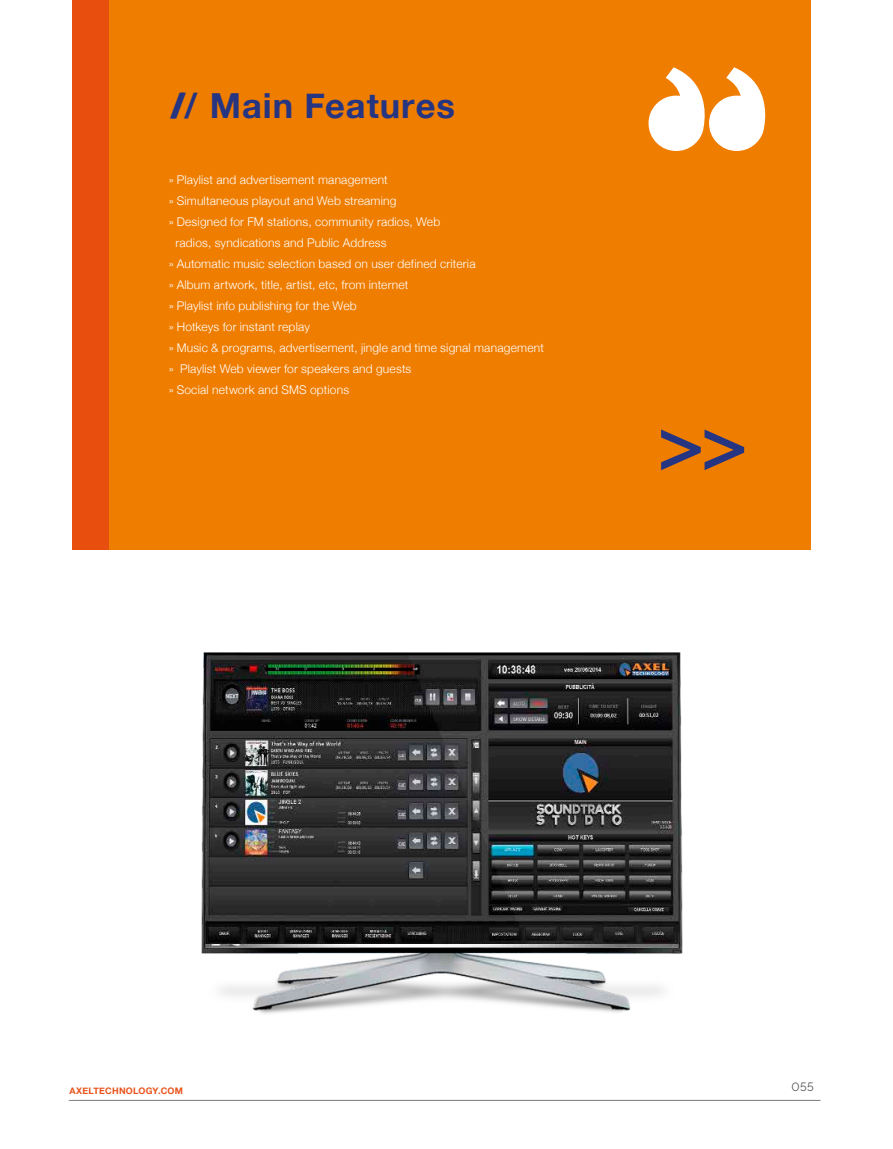
<style>
.page{position:relative;width:893px;height:1149px;background:#fff}
.page>*{position:absolute;margin:0;border:0;box-sizing:border-box;transform-origin:0 0}
.t1{font:700 34.5px "Helvetica Neue";letter-spacing:.025em;color:#263582}
.t2{font:300 12px "Helvetica Neue";letter-spacing:.015em;color:#fff}
.t3{font:12px "Raleway";color:#565655}
.t4{font:700 9px "Helvetica Neue";letter-spacing:.025em;color:#e9521a}
</style>
<div class="page">
<hr style="left:69px;top:1099px;width:751px;height:1px;background:#878786">
<img style="left:201px;top:652px;width:482px;height:362px">
<div style="left:72px;top:0;width:68px;height:549px;background:#e84e0e"></div>
<div style="left:109px;top:0;width:702px;height:549px;background:#ef7d00"></div>
<svg style="left:661px;top:429px;width:83px;height:41px"></svg>
<svg style="left:649px;top:67px;width:117px;height:84px"></svg>
<h1 class="t1" style="left:173px;top:78px;width:284px">// Main Features</h1>
<p class="t2" style="left:169px;top:170px;width:220px">» Playlist and advertisement management</p>
<p class="t2" style="left:169px;top:191px;width:229px">» Simultaneous playout and Web streaming</p>
<p class="t2" style="left:169px;top:212px;width:273px">» Designed for FM stations, community radios, Web</p>
<p class="t2" style="left:176px;top:233px;width:213px">radios, syndications and Public Address</p>
<p class="t2" style="left:169px;top:254px;width:308px">» Automatic music selection based on user defined criteria</p>
<p class="t2" style="left:169px;top:275px;width:241px">» Album artwork, title, artist, etc, from internet</p>
<p class="t2" style="left:169px;top:296px;width:189px">» Playlist info publishing for the Web</p>
<p class="t2" style="left:169px;top:317px;width:143px">» Hotkeys for instant replay</p>
<p class="t2" style="left:169px;top:338px;width:376px">» Music &amp; programs, advertisement, jingle and time signal management</p>
<p class="t2" style="left:169px;top:359px;width:244px">» Playlist Web viewer for speakers and guests</p>
<p class="t2" style="left:169px;top:380px;width:182px">» Social network and SMS options</p>
<p class="t4" style="left:69px;top:1083px;width:115px">AXELTECHNOLOGY.COM</p>
<p class="t3" style="left:791px;top:1079px;width:24px">055</p>
</div>
